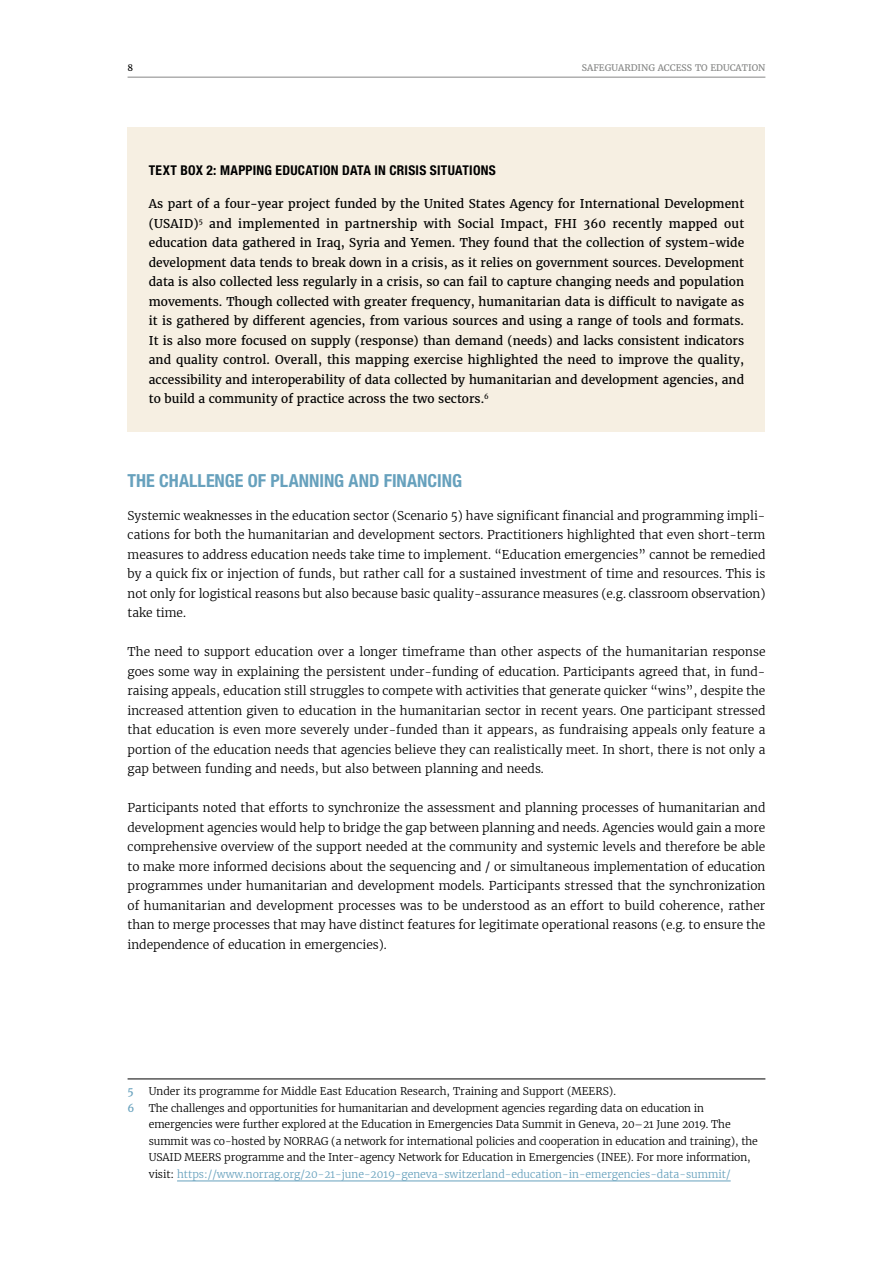
<style>
.page{position:relative;width:893px;height:1263px;background:#fff}
.page>*{position:absolute;margin:0;border:0;box-sizing:border-box;transform-origin:0 0}
.t1{font:700 condensed 18px "Helvetica Neue LT Std";color:#67a1bd}
.t2{font:700 condensed 13.5px "Helvetica Neue LT Std";letter-spacing:.02em;color:#000}
.t3{font:300 12px/19.5px "Merriweather";color:#000;text-align:justify}
.t4{font:12px/19.5px "Merriweather";color:#000;text-align:justify}
.t5{font:300 10.5px/16.5px "Merriweather";letter-spacing:-.01em;color:#000}
.t6{font:10.5px "Merriweather";color:#67a1bd}
.t7{font:9px "Merriweather";color:#868786}
.t8{font:9px "Merriweather";color:#000}
.s1{color:#67a1bd}
</style>
<div class="page">
<hr style="left:128px;top:77px;width:637px;height:1px;background:#868786">
<div style="left:128px;top:128px;width:637px;height:304px;background:#f6efe2"></div>
<hr style="left:128px;top:1079px;width:637px;height:1px;background:#000">
<hr style="left:177px;top:1181px;width:554px;height:1px;background:#67a1bd">
<p class="t8" style="left:128px;top:61px;width:7px">8</p>
<p class="t7" style="left:582px;top:61px;width:185px">SAFEGUARDING ACCESS TO EDUCATION</p>
<p class="t2" style="left:149px;top:162px;width:349px">TEXT BOX 2: MAPPING EDUCATION DATA IN CRISIS SITUATIONS</p>
<p class="t4" style="left:149px;top:194px;width:597px">As part of a four-year project funded by the United States Agency for International Development (USAID)<sup>5</sup> and implemented in partnership with Social Impact, FHI 360 recently mapped out education data gathered in Iraq, Syria and Yemen. They found that the collection of system-wide development data tends to break down in a crisis, as it relies on government sources. Development data is also collected less regularly in a crisis, so can fail to capture changing needs and population movements. Though collected with greater frequency, humanitarian data is difficult to navigate as it is gathered by different agencies, from various sources and using a range of tools and formats.<br>It is also more focused on supply (response) than demand (needs) and lacks consistent indicators and quality control. Overall, this mapping exercise highlighted the need to improve the quality, accessibility and interoperability of data collected by humanitarian and development agencies, and to build a community of practice across the two sectors.<sup>6</sup></p>
<h1 class="t1" style="left:128px;top:470px;width:336px">THE CHALLENGE OF PLANNING AND FINANCING</h1>
<p class="t3" style="left:128px;top:505px;width:639px">Systemic weaknesses in the education sector (Scenario 5) have significant financial and programming impli&shy;cations for both the humanitarian and development sectors. Practitioners highlighted that even short-term measures to address education needs take time to implement. “Education emergencies” cannot be remedied by a quick fix or injection of funds, but rather call for a sustained investment of time and resources. This is not only for logistical reasons but also because basic quality-assurance measures (e.g. classroom observation) take time.</p>
<p class="t3" style="left:128px;top:642px;width:639px">The need to support education over a longer timeframe than other aspects of the humanitarian response goes some way in explaining the persistent under-funding of education. Participants agreed that, in fund&shy;raising appeals, education still struggles to compete with activities that generate quicker “wins”, despite the increased attention given to education in the humanitarian sector in recent years. One participant stressed that education is even more severely under-funded than it appears, as fundraising appeals only feature a portion of the education needs that agencies believe they can realistically meet. In short, there is not only a gap between funding and needs, but also between planning and needs.</p>
<p class="t3" style="left:128px;top:798px;width:639px">Participants noted that efforts to synchronize the assessment and planning processes of humanitarian and development agencies would help to bridge the gap between planning and needs. Agencies would gain a more comprehensive overview of the support needed at the community and systemic levels and therefore be able to make more informed decisions about the sequencing and / or simultaneous implementation of education programmes under humanitarian and development models. Participants stressed that the synchronization of humanitarian and development processes was to be understood as an effort to build coherence, rather than to merge processes that may have distinct features for legitimate operational reasons (e.g. to ensure the independence of education in emergencies).</p>
<p class="t6" style="left:128px;top:1084px;width:8px">5</p>
<p class="t5" style="left:149px;top:1083px;width:469px">Under its programme for Middle East Education Research, Training and Support (MEERS).</p>
<p class="t6" style="left:128px;top:1101px;width:8px">6</p>
<p class="t5" style="left:149px;top:1100px;width:611px">The challenges and opportunities for humanitarian and development agencies regarding data on education in emergencies were further explored at the Education in Emergencies Data Summit in Geneva, 20–21 June 2019. The summit was co-hosted by NORRAG (a network for international policies and cooperation in education and training), the USAID MEERS programme and the Inter-agency Network for Education in Emergencies (INEE). For more information, visit: <span class="s1">https://www.norrag.org/20-21-june-2019-geneva-switzerland-education-in-emergencies-data-summit/</span></p>
</div>
